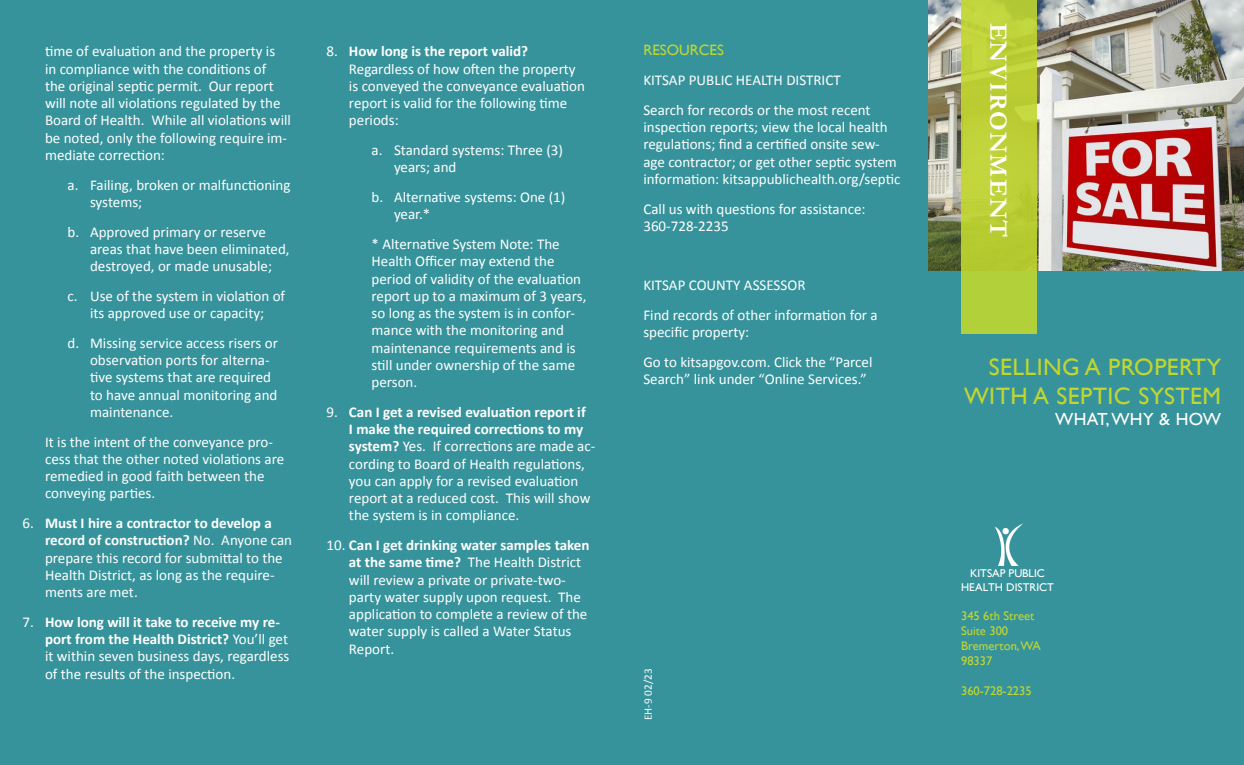
<style>
.page{position:relative;width:1244px;height:765px;background:#fff}
.page>*{position:absolute;margin:0;border:0;box-sizing:border-box;transform-origin:0 0}
.Header_-_Serif{font:700 25px "Garamond";letter-spacing:.05em;color:#fff}
.Header_-_Sans{font:23.75px/28.5px "Gill Sans";letter-spacing:.02em;color:#c1d72f;text-align:right}
.Subhead_-_Sans{font:17.5px "Gill Sans";letter-spacing:.02em;color:#fff}
.List_Paragraph{font:15px/17.2px "Calibri";color:#fff}
.List_Paragraph-2{font:15px "Gill Sans";color:#c1d72f}
.Title_Block_-_Green{font:12.5px/15px "Gill Sans";color:#c1d72f}
.t1{font:11.25px/13.5px "Gill Sans";color:#fff;text-align:center}
.t2{font:11.25px "Calibri";color:#fff}
.s1{font-weight:700}
</style>
<div class="page">
<div style="left:0;top:0;width:1243px;height:765px;background:#37939b"></div>
<img style="left:928px;top:0;width:315px;height:270px">
<svg style="left:991px;top:523px;width:32px;height:43px"></svg>
<div style="left:960px;top:0;width:76px;height:334px;background:#bad038"></div>
<p class="List_Paragraph" style="left:45px;top:43px;width:247px">time of evaluation and the property is<br>in compliance with the conditions of<br>the original septic permit. Our report will note all violations regulated by the Board of Health. While all violations will be noted, only the following require im&shy;mediate correction:</p>
<p class="List_Paragraph" style="left:90px;top:176px;width:202px;text-indent:-22px">a. Failing, broken or malfunctioning systems;</p>
<p class="List_Paragraph" style="left:90px;top:223px;width:201px;text-indent:-22px">b. Approved primary or reserve areas that have been eliminated, destroyed, or made unusable;</p>
<p class="List_Paragraph" style="left:68px;top:287px;width:219px;text-align:center">c. Use of the system in violation of its approved use or capacity;</p>
<p class="List_Paragraph" style="left:90px;top:334px;width:189px;text-indent:-22px">d. Missing service access risers or observation ports for alterna&shy;tive systems that are required to have annual monitoring and maintenance.</p>
<p class="List_Paragraph" style="left:45px;top:433px;width:241px">It is the intent of the conveyance pro&shy;cess that the other noted violations are remedied in good faith between the conveying parties.</p>
<p class="List_Paragraph" style="left:45px;top:514px;width:248px;text-indent:-22px">6. <span class="s1">Must I hire a contractor to develop a record of construction?</span> No. Anyone can prepare this record for submittal to the Health District, as long as the require&shy;ments are met.</p>
<p class="List_Paragraph" style="left:45px;top:613px;width:246px;text-indent:-22px">7. <span class="s1">How long will it take to receive my re&shy;port from the Health District?</span> You’ll get it within seven business days, regardless of the results of the inspection.</p>
<p class="List_Paragraph" style="left:349px;top:43px;width:237px;text-indent:-22px">8. <span class="s1">How long is the report valid?<br></span>Regardless of how often the property is conveyed the conveyance evaluation report is valid for the following time periods:</p>
<p class="List_Paragraph" style="left:394px;top:141px;width:170px;text-indent:-22px">a. Standard systems: Three (3) years; and</p>
<p class="List_Paragraph" style="left:394px;top:188px;width:173px;text-indent:-22px">b. Alternative systems: One (1) year.*</p>
<p class="List_Paragraph" style="left:371px;top:235px;width:216px">* Alternative System Note: The<br>Health Officer may extend the period of validity of the evaluation report up to a maximum of 3 years, so long as the system is in confor&shy;mance with the monitoring and maintenance requirements and is still under ownership of the same person.</p>
<p class="List_Paragraph" style="left:349px;top:403px;width:248px;text-indent:-22px">9. <span class="s1">Can I get a revised evaluation report if<br>I make the required corrections to my system?</span> Yes. If corrections are made ac&shy;cording to Board of Health regulations, you can apply for a revised evaluation report at a reduced cost. This will show the system is in compliance.</p>
<p class="List_Paragraph" style="left:349px;top:536px;width:242px;text-indent:-22px">10. <span class="s1">Can I get drinking water samples taken at the same time?</span> The Health District will review a private or private-two&shy;party water supply upon request. The application to complete a review of the water supply is called a Water Status Report.</p>
<p class="List_Paragraph-2" style="left:643px;top:42px;width:82px">RESOURCES</p>
<p class="List_Paragraph" style="left:643px;top:72px;width:199px">KITSAP PUBLIC HEALTH DISTRICT</p>
<p class="List_Paragraph" style="left:643px;top:101px;width:258px">Search for records or the most recent inspection reports; view the local health regulations; find a certified onsite sew&shy;age contractor; or get other septic system information: kitsappublichealth.org/septic</p>
<p class="List_Paragraph" style="left:643px;top:200px;width:223px">Call us with questions for assistance:<br>360-728-2235</p>
<p class="List_Paragraph" style="left:643px;top:277px;width:164px">KITSAP COUNTY ASSESSOR</p>
<p class="List_Paragraph" style="left:643px;top:307px;width:236px">Find records of other information for a specific property:</p>
<p class="List_Paragraph" style="left:643px;top:354px;width:230px">Go to kitsapgov.com. Click the “Parcel<br>Search” link under “Online Services.”</p>
<p class="t2" style="left:641px;top:720px;width:53px;rotate:-90deg">EH-9 02/23</p>
<p class="Header_-_Serif" style="left:1015px;top:22px;width:216px;rotate:90deg">ENVIRONMENT</p>
<p class="Header_-_Sans" style="left:963px;top:353px;width:258px">SELLING A PROPERTY<br>WITH A SEPTIC SYSTEM</p>
<p class="Subhead_-_Sans" style="left:1054px;top:409px;width:167px">WHAT, WHY &amp; HOW</p>
<p class="t1" style="left:960px;top:567px;width:94px">KITSAP PUBLIC<br>HEALTH DISTRICT</p>
<p class="Title_Block_-_Green" style="left:960px;top:608px;width:75px">345 6th Street</p>
<p class="Title_Block_-_Green" style="left:960px;top:623px;width:49px">Suite 300</p>
<p class="Title_Block_-_Green" style="left:960px;top:638px;width:81px">Bremerton,WA<br>98337</p>
<p class="Title_Block_-_Green" style="left:960px;top:683px;width:72px">360-728-2235</p>
</div>
